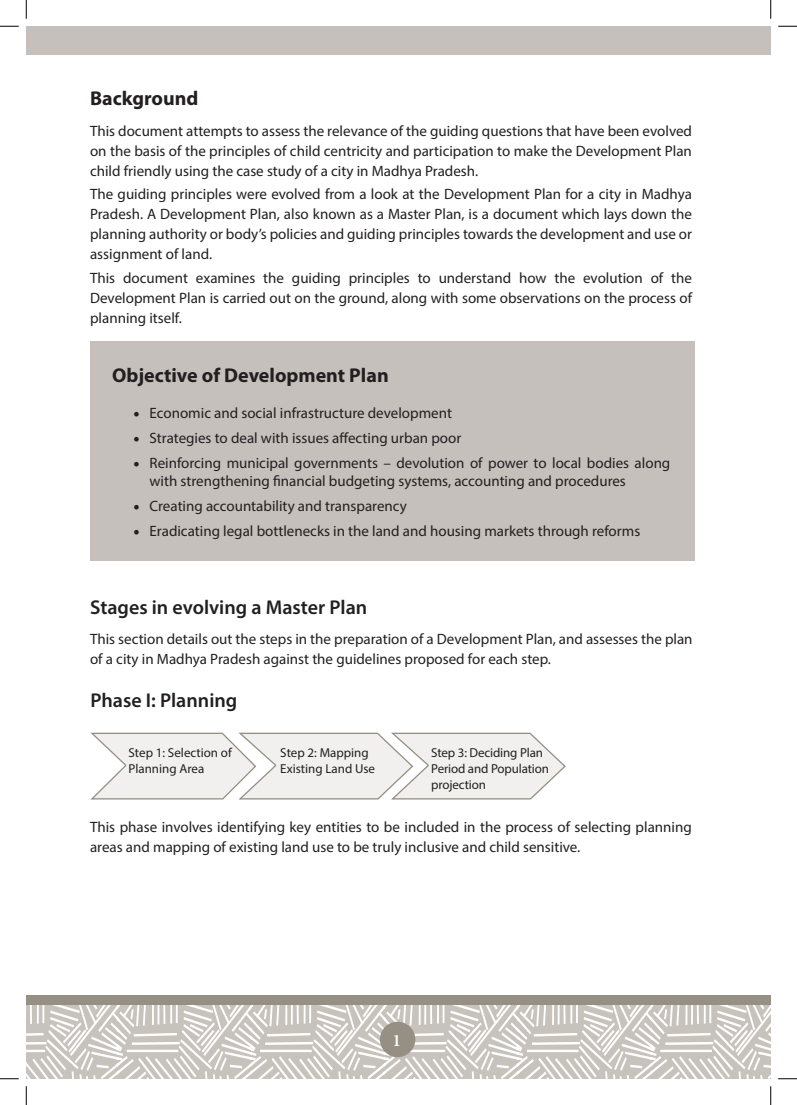
<style>
.page{position:relative;width:797px;height:1105px;background:#fff}
.page>*{position:absolute;margin:0;border:0;box-sizing:border-box;transform-origin:0 0}
.t1{font:600 20px "Myriad Pro";color:#231f20}
.t2{font:700 20px "Myriad Pro";color:#231f20}
.t3{font:600 17.5px "Minion Pro";color:#fff}
.t4{font:15px/20px "Myriad Pro";color:#231f20}
.t5{font:13px/15.6px "Myriad Pro";letter-spacing:-.005em;color:#231f20}
.s1{font-family:"Minion Pro";font-size:17.5px}
</style>
<div class="page">
<svg style="left:26px;top:1004px;width:744px;height:75px"></svg>
<div style="left:26px;top:995px;width:744px;height:9px;background:#968f84"></div>
<div style="left:26px;top:26px;width:744px;height:28px;background:#c5c0bb"></div>
<div style="left:380px;top:1022px;width:35px;height:35px;background:#968f84;border-radius:50%"></div>
<div style="left:90px;top:341px;width:604px;height:220px;background:#c5c0bb"></div>
<svg style="left:90px;top:732px;width:476px;height:68px;background:#eeecea"></svg>
<svg style="left:0;top:25px;width:19px;height:2px"></svg>
<svg style="left:778px;top:25px;width:19px;height:2px"></svg>
<svg style="left:0;top:1078px;width:19px;height:1px"></svg>
<svg style="left:778px;top:1078px;width:19px;height:1px"></svg>
<svg style="left:25px;top:0;width:2px;height:19px"></svg>
<svg style="left:25px;top:1086px;width:2px;height:19px"></svg>
<svg style="left:770px;top:0;width:1px;height:19px"></svg>
<svg style="left:770px;top:1086px;width:1px;height:19px"></svg>
<h1 class="t2" style="left:90px;top:85px;width:110px">Background</h1>
<p class="t4" style="left:90px;top:120px;width:603px;text-align:justify">This document attempts to assess the relevance of the guiding questions that have been evolved on the basis of the principles of child centricity and participation to make the Development Plan child friendly using the case study of a city in Madhya Pradesh.</p>
<p class="t4" style="left:90px;top:184px;width:603px;text-align:justify">The guiding principles were evolved from a look at the Development Plan for a city in Madhya Pradesh. A Development Plan, also known as a Master Plan, is a document which lays down the planning authority or body’s policies and guiding principles towards the development and use or assignment of land.</p>
<p class="t4" style="left:90px;top:267px;width:603px;text-align:justify">This document examines the guiding principles to understand how the evolution of the Development Plan is carried out on the ground, along with some observations on the process of planning itself.</p>
<h1 class="t2" style="left:112px;top:362px;width:278px">Objective of Development Plan</h1>
<p class="t4" style="left:133px;top:402px;width:320px"><span class="s1">•</span> Economic and social infrastructure development</p>
<p class="t4" style="left:133px;top:427px;width:329px"><span class="s1">•</span> Strategies to deal with issues affecting urban poor</p>
<p class="t4" style="left:149px;top:454px;width:522px;line-height:18px;text-indent:-16px"><span class="s1">•</span> Reinforcing municipal governments – devolution of power to local bodies along with strengthening financial budgeting systems, accounting and procedures</p>
<p class="t4" style="left:133px;top:496px;width:275px"><span class="s1">•</span> Creating accountability and transparency</p>
<p class="t4" style="left:133px;top:521px;width:508px"><span class="s1">•</span> Eradicating legal bottlenecks in the land and housing markets through reforms</p>
<h1 class="t1" style="left:90px;top:594px;width:279px">Stages in evolving a Master Plan</h1>
<p class="t4" style="left:90px;top:629px;width:604px">This section details out the steps in the preparation of a Development Plan, and assesses the plan of a city in Madhya Pradesh against the guidelines proposed for each step.</p>
<h1 class="t1" style="left:90px;top:688px;width:148px">Phase I: Planning</h1>
<p class="t5" style="left:129px;top:745px;width:105px">Step 1: Selection of<br>Planning Area</p>
<p class="t5" style="left:280px;top:745px;width:96px">Step 2: Mapping<br>Existing Land Use</p>
<p class="t5" style="left:431px;top:745px;width:119px">Step 3: Deciding Plan<br>Period and Population projection</p>
<p class="t4" style="left:90px;top:817px;width:603px">This phase involves identifying key entities to be included in the process of selecting planning areas and mapping of existing land use to be truly inclusive and child sensitive.</p>
<p class="t3" style="left:392px;top:1028px;width:10px">1</p>
</div>
